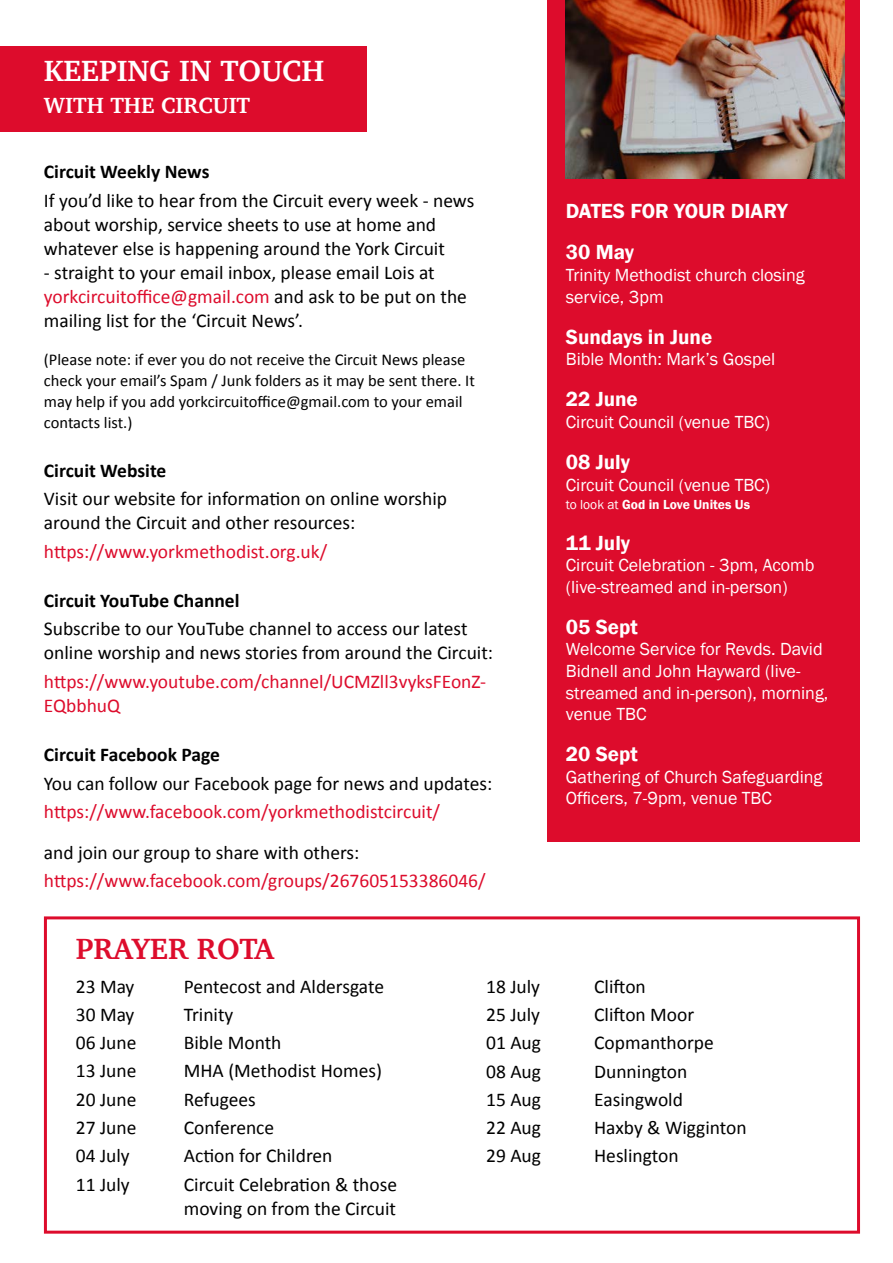
<style>
.page{position:relative;width:893px;height:1263px;background:#fff}
.page>*{position:absolute;margin:0;border:0;box-sizing:border-box;transform-origin:0 0}
.t1{font:700 30px "Charter";color:#fff}
.t2{font:700 30px "Charter";color:#dd0c2c}
.t3{font:700 22.5px "Charter";color:#fff}
.t4{font:600 21px/41px "Franklin Gothic";color:#fff}
.t5{font:19.5px/24px "Calibri";color:#000}
.t6{font:19.5px/24px "Calibri";color:#dd0c2c}
.t7{font:700 19.5px "Calibri";color:#000}
.t8{font:18px/21.6px "Franklin Gothic";color:#fff}
.t9{font:16.5px/21px "Calibri";color:#000}
.t10{font:600 13.5px "Franklin Gothic";color:#fff}
.s1{color:#dd0c2c}
.s2{font-weight:400}
</style>
<div class="page">
<div style="left:547px;top:0;width:313px;height:842px;background:#dd0c2c"></div>
<img style="left:565px;top:0;width:279px;height:179px">
<div style="left:0;top:47px;width:366px;height:85px;background:#dd0c2c"></div>
<div style="left:44px;top:916px;width:816px;height:317px;border:3px solid #dd0c2c"></div>
<h1 class="t1" style="left:44px;top:45px;width:282px">KEEPING IN TOUCH</h1>
<p class="t3" style="left:44px;top:86px;width:208px">WITH THE CIRCUIT</p>
<p class="t7" style="left:44px;top:158px;width:167px">Circuit Weekly News</p>
<p class="t5" style="left:44px;top:188px;width:432px">If you’d like to hear from the Circuit every week - news about worship, service sheets to use at home and whatever else is happening around the York Circuit</p>
<p class="t5" style="left:44px;top:260px;width:425px">- straight to your email inbox, please email Lois at <span class="s1">yorkcircuitoffice@gmail.com</span> and ask to be put on the mailing list for the ‘Circuit News’.</p>
<p class="t9" style="left:44px;top:348px;width:432px">(Please note: if ever you do not receive the Circuit News please check your email’s Spam / Junk folders as it may be sent there. It may help if you add yorkcircuitoffice@gmail.com to your email contacts list.)</p>
<p class="t7" style="left:44px;top:457px;width:124px">Circuit Website</p>
<p class="t5" style="left:44px;top:486px;width:405px">Visit our website for information on online worship around the Circuit and other resources:</p>
<p class="t6" style="left:44px;top:539px;width:285px">https://www.yorkmethodist.org.uk/</p>
<p class="t7" style="left:44px;top:587px;width:197px">Circuit YouTube Channel</p>
<p class="t5" style="left:44px;top:616px;width:451px">Subscribe to our YouTube channel to access our latest online worship and news stories from around the Circuit:</p>
<p class="t6" style="left:44px;top:669px;width:444px">https://www.youtube.com/channel/UCMZll3vyksFEonZ-<br>EQbbhuQ</p>
<p class="t7" style="left:44px;top:741px;width:178px">Circuit Facebook Page</p>
<p class="t5" style="left:44px;top:770px;width:450px">You can follow our Facebook page for news and updates:</p>
<p class="t6" style="left:44px;top:799px;width:398px">https://www.facebook.com/yorkmethodistcircuit/</p>
<p class="t5" style="left:44px;top:840px;width:317px">and join our group to share with others:</p>
<p class="t6" style="left:44px;top:868px;width:443px">https://www.facebook.com/groups/267605153386046/</p>
<p class="t4" style="left:566px;top:191px;width:223px">DATES FOR YOUR DIARY<br>30 May</p>
<p class="t8" style="left:566px;top:265px;width:240px">Trinity Methodist church closing service, 3pm</p>
<p class="t4" style="left:566px;top:316px;width:148px">Sundays in June</p>
<p class="t8" style="left:566px;top:349px;width:211px">Bible Month: Mark’s Gospel</p>
<p class="t4" style="left:566px;top:379px;width:74px">22 June</p>
<p class="t8" style="left:566px;top:411px;width:206px">Circuit Council (venue TBC)</p>
<p class="t4" style="left:566px;top:442px;width:66px">08 July</p>
<p class="t8" style="left:566px;top:474px;width:206px">Circuit Council (venue TBC)</p>
<p class="t10" style="left:566px;top:496px;width:186px"><span class="s2">to look at</span> God in Love Unites Us</p>
<p class="t4" style="left:566px;top:522px;width:66px">11 July</p>
<p class="t8" style="left:566px;top:555px;width:250px">Circuit Celebration - 3pm, Acomb (live-streamed and in-person)</p>
<p class="t4" style="left:566px;top:606px;width:74px">05 Sept</p>
<p class="t8" style="left:566px;top:639px;width:264px">Welcome Service for Revds. David<br>Bidnell and John Hayward (live&shy;streamed and in-person), morning, venue TBC</p>
<p class="t4" style="left:566px;top:734px;width:74px">20 Sept</p>
<p class="t8" style="left:566px;top:766px;width:258px">Gathering of Church Safeguarding<br>Officers, 7-9pm, venue TBC</p>
<h1 class="t2" style="left:76px;top:922px;width:200px">PRAYER ROTA</h1>
<p class="t5" style="left:76px;top:974px;width:60px">23 May</p>
<p class="t5" style="left:184px;top:974px;width:202px">Pentecost and Aldersgate</p>
<p class="t5" style="left:76px;top:1002px;width:60px">30 May</p>
<p class="t5" style="left:184px;top:1002px;width:51px">Trinity</p>
<p class="t5" style="left:76px;top:1030px;width:62px">06 June</p>
<p class="t5" style="left:184px;top:1030px;width:99px">Bible Month</p>
<p class="t5" style="left:76px;top:1058px;width:62px">13 June</p>
<p class="t5" style="left:184px;top:1058px;width:200px">MHA (Methodist Homes)</p>
<p class="t5" style="left:76px;top:1087px;width:62px">20 June</p>
<p class="t5" style="left:184px;top:1087px;width:74px">Refugees</p>
<p class="t5" style="left:76px;top:1115px;width:62px">27 June</p>
<p class="t5" style="left:184px;top:1115px;width:92px">Conference</p>
<p class="t5" style="left:76px;top:1143px;width:55px">04 July</p>
<p class="t5" style="left:184px;top:1143px;width:150px">Action for Children</p>
<p class="t5" style="left:76px;top:1171px;width:55px">11 July</p>
<p class="t5" style="left:184px;top:1171px;width:215px">Circuit Celebration &amp; those moving on from the Circuit</p>
<p class="t5" style="left:486px;top:974px;width:55px">18 July</p>
<p class="t5" style="left:594px;top:974px;width:53px">Clifton</p>
<p class="t5" style="left:486px;top:1002px;width:55px">25 July</p>
<p class="t5" style="left:594px;top:1002px;width:102px">Clifton Moor</p>
<p class="t5" style="left:486px;top:1030px;width:56px">01 Aug</p>
<p class="t5" style="left:594px;top:1030px;width:121px">Copmanthorpe</p>
<p class="t5" style="left:486px;top:1058px;width:56px">08 Aug</p>
<p class="t5" style="left:594px;top:1058px;width:95px">Dunnington</p>
<p class="t5" style="left:486px;top:1087px;width:56px">15 Aug</p>
<p class="t5" style="left:594px;top:1087px;width:90px">Easingwold</p>
<p class="t5" style="left:486px;top:1115px;width:56px">22 Aug</p>
<p class="t5" style="left:594px;top:1115px;width:154px">Haxby &amp; Wigginton</p>
<p class="t5" style="left:486px;top:1143px;width:56px">29 Aug</p>
<p class="t5" style="left:594px;top:1143px;width:86px">Heslington</p>
</div>
